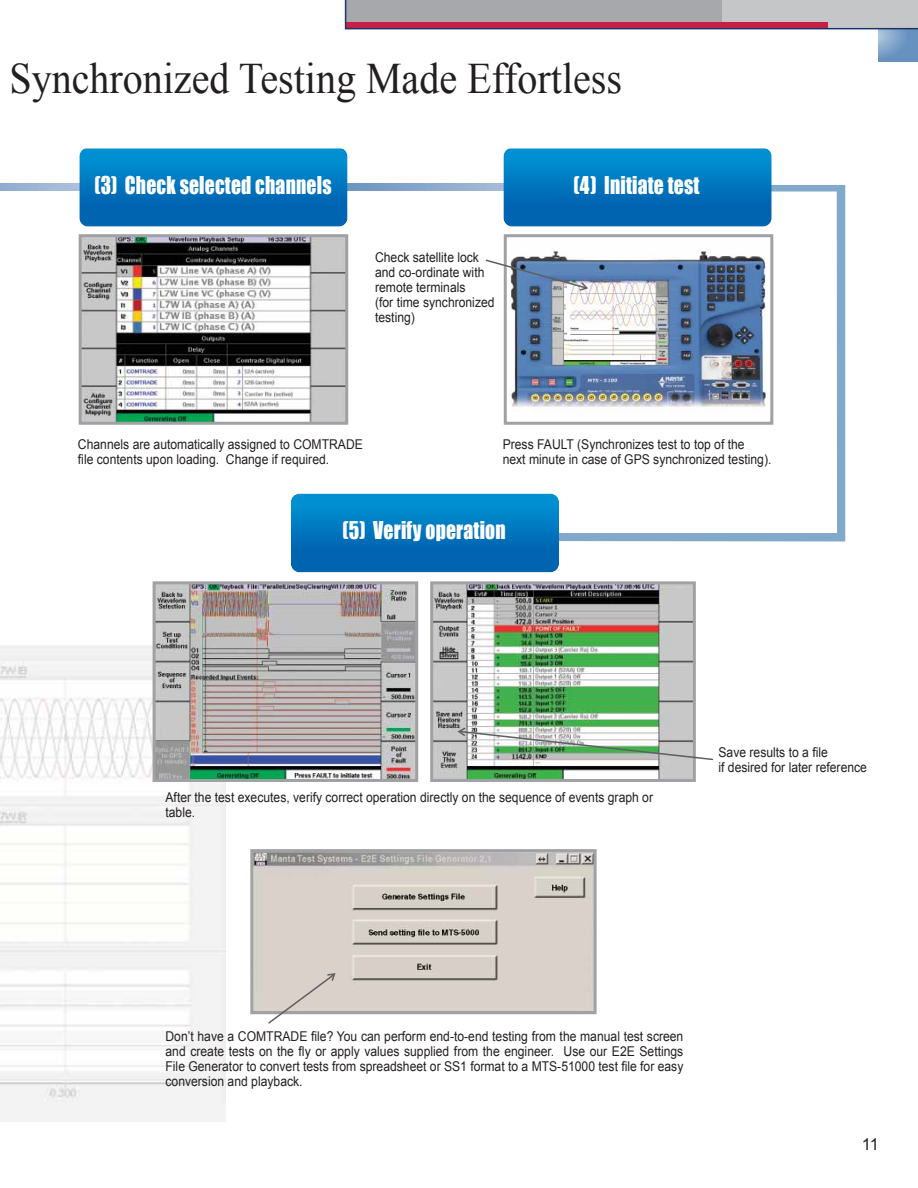
<style>
.page{position:relative;width:918px;height:1188px;background:#fff}
.page>*{position:absolute;margin:0;border:0;box-sizing:border-box;transform-origin:0 0}
.t1{font:43.5px "Times New Roman";color:#231f20;scale:.92 1}
.t2{font:22.5px "Impact";letter-spacing:.01em;color:#fff;scale:.87 1}
.t3{font:16.5px "Arial";color:#231f20}
.t4{font:13.5px/15px "Arial";color:#231f20;scale:.9 1}
</style>
<div class="page">
<img style="left:0;top:644px;width:225px;height:478px">
<svg style="left:878px;top:30px;width:40px;height:32px"></svg>
<svg style="left:345px;top:0;width:573px;height:30px;background:#ae95a0"></svg>
<img style="left:434px;top:585px;width:258px;height:193px">
<div style="left:430px;top:581px;width:266px;height:201px;border:3px solid #9fa1a4"></div>
<svg style="left:0;top:184px;width:79px;height:6px"></svg>
<svg style="left:533px;top:185px;width:312px;height:356px"></svg>
<svg style="left:348px;top:184px;width:155px;height:6px"></svg>
<svg style="left:79px;top:148px;width:269px;height:79px;background:#0579bf"></svg>
<div style="left:291px;top:494px;width:268px;height:78px;background:linear-gradient(to bottom,#0093d3,#005baa);border-radius:9px"></div>
<svg style="left:503px;top:148px;width:269px;height:79px;background:#0579bf"></svg>
<img style="left:83px;top:238px;width:261px;height:183px">
<div style="left:79px;top:234px;width:269px;height:191px;border:3px solid #9fa1a4"></div>
<img style="left:511px;top:238px;width:258px;height:183px">
<div style="left:504px;top:234px;width:269px;height:191px;border:3px solid #9fa1a4"></div>
<img style="left:254px;top:853px;width:339px;height:157px">
<div style="left:250px;top:849px;width:347px;height:165px;border:3px solid #9fa1a4"></div>
<img style="left:157px;top:585px;width:257px;height:193px">
<div style="left:153px;top:581px;width:265px;height:201px;border:3px solid #9fa1a4"></div>
<svg style="left:456px;top:726px;width:258px;height:35px"></svg>
<svg style="left:267px;top:972px;width:70px;height:52px"></svg>
<svg style="left:485px;top:258px;width:105px;height:34px"></svg>
<h1 class="t1" style="left:9px;top:63px;width:667px">Synchronized Testing Made Effortless</h1>
<h2 class="t2" style="left:94px;top:176px;width:274px">(3) Check selected channels</h2>
<p class="t4" style="left:375px;top:251px;width:134px">Check satellite lock and co-ordinate with remote terminals<br>(for time synchronized testing)</p>
<h2 class="t2" style="left:574px;top:176px;width:146px">(4) Initiate test</h2>
<p class="t4" style="left:78px;top:438px;width:318px">Channels are automatically assigned to COMTRADE file contents upon loading. Change if required.</p>
<p class="t4" style="left:503px;top:438px;width:300px">Press FAULT (Synchronizes test to top of the<br>next minute in case of GPS synchronized testing).</p>
<h2 class="t2" style="left:343px;top:521px;width:189px">(5) Verify operation</h2>
<p class="t4" style="left:166px;top:791px;width:543px">After the test executes, verify correct operation directly on the sequence of events graph or table.</p>
<p class="t4" style="left:718px;top:746px;width:167px">Save results to a file<br>if desired for later reference</p>
<p class="t4" style="left:166px;top:1030px;width:577px;text-align:justify">Don’t have a COMTRADE file? You can perform end-to-end testing from the manual test screen and create tests on the fly or apply values supplied from the engineer. Use our E2E Settings File Generator to convert tests from spreadsheet or SS1 format to a MTS-51000 test file for easy conversion and playback.</p>
<p class="t3" style="left:862px;top:1138px;width:19px">11</p>
</div>
